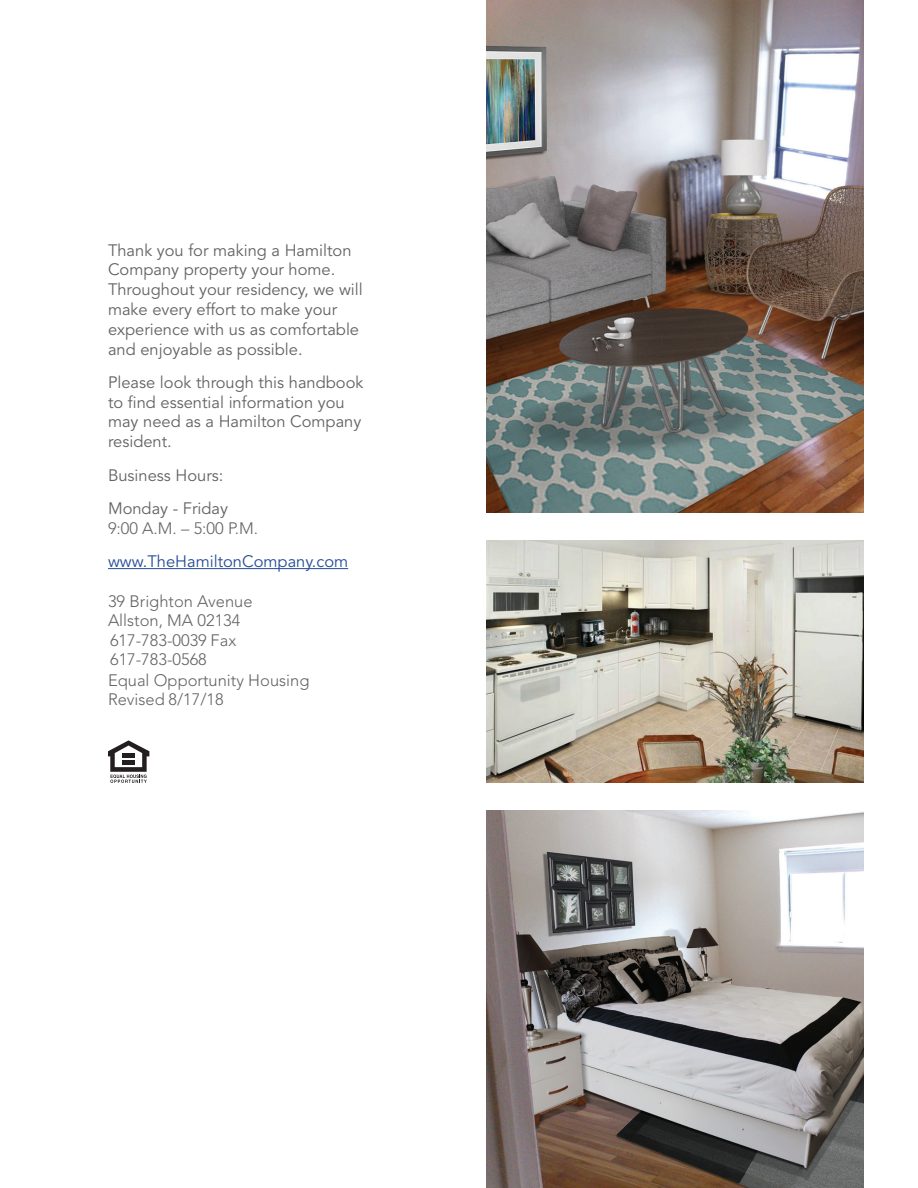
<style>
.page{position:relative;width:918px;height:1188px;background:#fff}
.page>*{position:absolute;margin:0;border:0;box-sizing:border-box;transform-origin:0 0}
.t1{font:16.5px/19.8px "Avenir";color:#636366}
.t2{font:300 16.5px/19.8px "Avenir";color:#636366}
.t3{font:16.5px "Avenir";color:#264d96}
.s1{font-family:"Avenir LT Std"}
</style>
<div class="page">
<hr style="left:108px;top:568px;width:240px;height:1px;background:#264d96">
<img style="left:486px;top:0;width:378px;height:513px">
<img style="left:486px;top:540px;width:378px;height:243px">
<img style="left:486px;top:810px;width:378px;height:378px">
<svg style="left:108px;top:740px;width:41px;height:43px"></svg>
<div style="left:122px;top:753px;width:13px;height:5px;background:#231f20"></div>
<div style="left:122px;top:760px;width:13px;height:5px;background:#231f20"></div>
<p class="t1" style="left:108px;top:240px;width:256px">Thank you for making a Hamilton<br>Company property your home.<br>Throughout your residency, we will make every effort to make your experience with us as comfortable and enjoyable as possible.</p>
<p class="t1" style="left:108px;top:373px;width:257px">Please look through this handbook to find essential information you may need as a Hamilton Company resident.</p>
<p class="t1" style="left:108px;top:459px;width:122px;line-height:33.3px">Business Hours:<br>Monday - Friday</p>
<p class="t2" style="left:108px;top:518px;width:152px">9:00 A.M. – 5:00 P.M.</p>
<p class="t3" style="left:108px;top:552px;width:242px">www.TheHamiltonCompany.com</p>
<p class="t2" style="left:108px;top:591px;width:203px">39 Brighton Avenue<br>Allston, MA 02134<br>617-783-0039 Fax<br>617-783-0568<br>Equal Opportunity Housing</p>
<p class="t2" style="left:108px;top:689px;width:117px">Revised <span class="s1">8/17/18</span></p>
</div>
